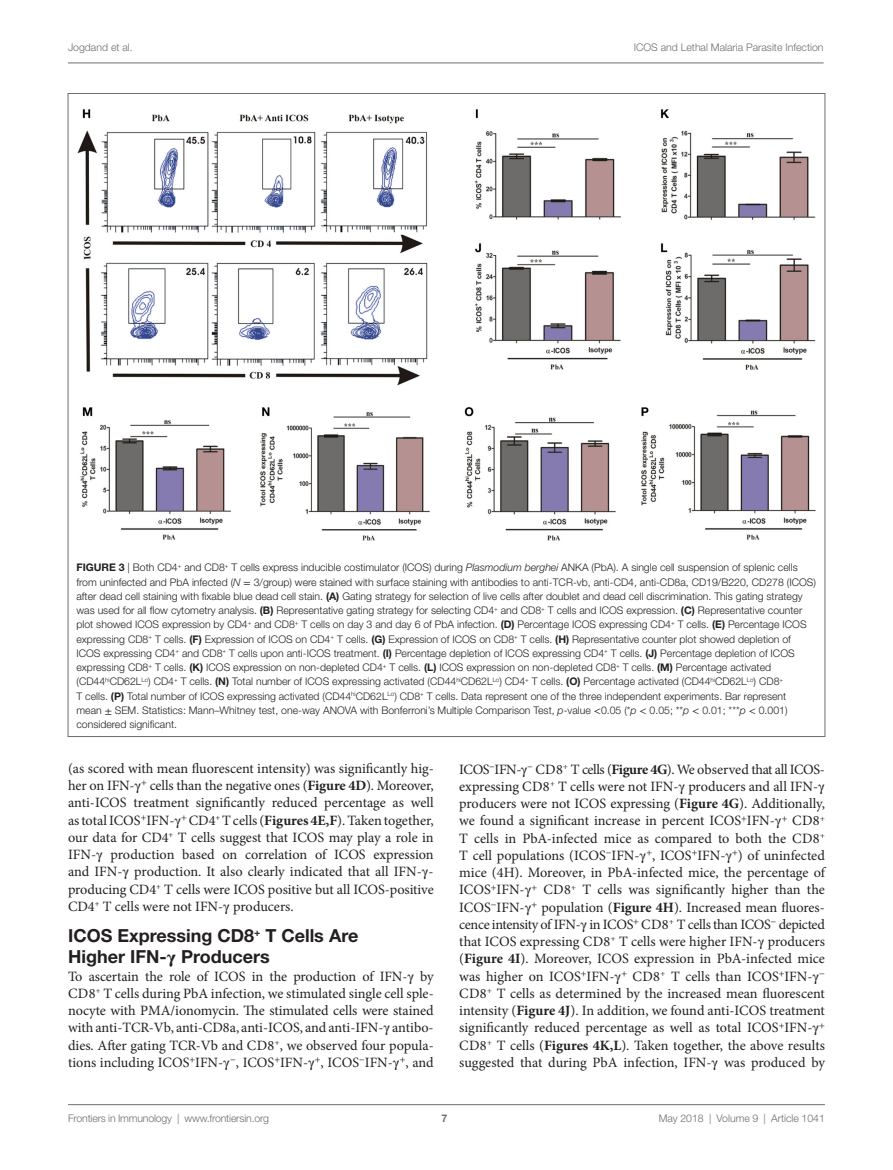
<style>
.page{position:relative;width:893px;height:1170px;background:#fff}
.page>*{position:absolute;margin:0;border:0;box-sizing:border-box;transform-origin:0 0}
.t1{font:700 18px/21px "Helvetica Neue LT Std";color:#231f20}
.t2{font:14.25px/17.2px "Minion Pro";color:#231f20;text-align:justify}
.t3{font:300 10.5px/14.2px "Helvetica Neue LT Std";color:#231f20}
.t4{font:300 10.5px "Helvetica Neue LT Std";color:#6c6d70}
.t5{font:700 10.5px "Helvetica Neue LT Std";color:#6c6d70}
.s1{font-weight:700}
.s2{font-style:italic}
.s3{font-family:"STIX General";font-weight:400}
.s4{font-family:"STIX General"}
</style>
<div class="page">
<img style="left:77px;top:109px;width:739px;height:432px">
<hr style="left:68px;top:1104px;width:757px;height:1px;background:#6c6d70">
<hr style="left:68px;top:63px;width:755px;height:1px;background:#6c6d70">
<p class="t4" style="left:68px;top:41px;width:66px">Jogdand et al.</p>
<p class="t4" style="left:634px;top:41px;width:191px">ICOS and Lethal Malaria Parasite Infection</p>
<p class="t3" style="left:76px;top:560px;width:741px"><span class="s1">Figure 3</span> | Both CD4<sup>+</sup> and CD8<sup>+</sup> T cells express inducible costimulator (ICOS) during <span class="s2">Plasmodium berghei</span> ANKA (PbA). A single cell suspension of splenic cells from uninfected and PbA infected (<span class="s2">N</span> <span class="s3">=</span> 3/group) were stained with surface staining with antibodies to anti-TCR-vb, anti-CD4, anti-CD8a, CD19/B220, CD278 (ICOS) after dead cell staining with fixable blue dead cell stain. <span class="s1">(A)</span> Gating strategy for selection of live cells after doublet and dead cell discrimination. This gating strategy was used for all flow cytometry analysis. <span class="s1">(B)</span> Representative gating strategy for selecting CD4<sup>+</sup> and CD8<sup>+</sup> T cells and ICOS expression. <span class="s1">(C)</span> Representative counter plot showed ICOS expression by CD4<sup>+</sup> and CD8<sup>+</sup> T cells on day 3 and day 6 of PbA infection. <span class="s1">(D)</span> Percentage ICOS expressing CD4<sup>+</sup> T cells. <span class="s1">(E)</span> Percentage ICOS expressing CD8<sup>+</sup> T cells. <span class="s1">(F)</span> Expression of ICOS on CD4<sup>+</sup> T cells. <span class="s1">(G)</span> Expression of ICOS on CD8<sup>+</sup> T cells. <span class="s1">(H)</span> Representative counter plot showed depletion of ICOS expressing CD4<sup>+</sup> and CD8<sup>+</sup> T cells upon anti-ICOS treatment. <span class="s1">(I)</span> Percentage depletion of ICOS expressing CD4<sup>+</sup> T cells. <span class="s1">(J)</span> Percentage depletion of ICOS expressing CD8<sup>+</sup> T cells. <span class="s1">(K)</span> ICOS expression on non-depleted CD4<sup>+</sup> T cells. <span class="s1">(L)</span> ICOS expression on non-depleted CD8<sup>+</sup> T cells. <span class="s1">(M)</span> Percentage activated (CD44<sup>hi</sup>CD62L<sup>Lo</sup>) CD4<sup>+</sup> T cells. <span class="s1">(N)</span> Total number of ICOS expressing activated (CD44<sup>hi</sup>CD62L<sup>Lo</sup>) CD4<sup>+</sup> T cells. <span class="s1">(O)</span> Percentage activated (CD44<sup>hi</sup>CD62L<sup>Lo</sup>) CD8<sup>+<br></sup>T cells. <span class="s1">(P)</span> Total number of ICOS expressing activated (CD44<sup>hi</sup>CD62L<sup>Lo</sup>) CD8<sup>+</sup> T cells. Data represent one of the three independent experiments. Bar represent<br>mean <span class="s3">±</span> SEM. Statistics: Mann–Whitney test, one-way ANOVA with Bonferroni’s Multiple Comparison Test, <span class="s2">p</span>-value <span class="s3">&lt;</span>0.05 (*<span class="s2">p</span> <span class="s3">&lt;</span> 0.05; **<span class="s2">p</span> <span class="s3">&lt;</span> 0.01; ***<span class="s2">p</span> <span class="s3">&lt;</span> 0.001) considered significant.</p>
<p class="t2" style="left:68px;top:759px;width:367px">(as scored with mean fluorescent intensity) was significantly hig&shy;her on IFN-<span class="s4">γ</span><sup>+</sup> cells than the negative ones (<span class="s1">Figure 4D</span>). Moreover, anti-ICOS treatment significantly reduced percentage as well as total ICOS<sup>+</sup>IFN-<span class="s4">γ</span><sup>+</sup> CD4<sup>+</sup> T cells (<span class="s1">Figures 4E,F</span>). Taken together, our data for CD4<sup>+</sup> T cells suggest that ICOS may play a role in IFN-<span class="s4">γ</span> production based on correlation of ICOS expression and IFN-<span class="s4">γ</span> production. It also clearly indicated that all IFN-<span class="s4">γ&shy;</span>producing CD4<sup>+</sup> T cells were ICOS positive but all ICOS-positive CD4<sup>+</sup> T cells were not IFN-<span class="s4">γ</span> producers.</p>
<p class="t1" style="left:68px;top:925px;width:292px">ICOS Expressing CD8<sup>+</sup> T Cells Are<br>Higher IFN-<span class="s4">γ</span> Producers</p>
<p class="t2" style="left:68px;top:967px;width:367px">To ascertain the role of ICOS in the production of IFN-<span class="s4">γ</span> by CD8<sup>+</sup> T cells during PbA infection, we stimulated single cell sple&shy;nocyte with PMA/ionomycin. The stimulated cells were stained with anti-TCR-Vb, anti-CD8a, anti-ICOS, and anti-IFN-<span class="s4">γ</span> antibo&shy;dies. After gating TCR-Vb and CD8<sup>+</sup>, we observed four popula&shy;tions including ICOS<sup>+</sup>IFN-<span class="s4">γ</span><sup>−</sup>, ICOS<sup>+</sup>IFN-<span class="s4">γ</span><sup>+</sup>, ICOS<sup>−</sup>IFN-<span class="s4">γ</span><sup>+</sup>, and</p>
<p class="t2" style="left:459px;top:760px;width:367px">ICOS<sup>−</sup>IFN-<span class="s4">γ</span><sup>−</sup> CD8<sup>+</sup> T cells (<span class="s1">Figure 4G</span>). We observed that all ICOS&shy;expressing CD8<sup>+</sup> T cells were not IFN-<span class="s4">γ</span> producers and all IFN-<span class="s4">γ </span>producers were not ICOS expressing (<span class="s1">Figure 4G</span>). Additionally, we found a significant increase in percent ICOS<sup>+</sup>IFN-<span class="s4">γ</span><sup>+</sup> CD8<sup>+ </sup>T cells in PbA-infected mice as compared to both the CD8<sup>+ </sup>T cell populations (ICOS<sup>−</sup>IFN-<span class="s4">γ</span><sup>+</sup>, ICOS<sup>+</sup>IFN-<span class="s4">γ</span><sup>+</sup>) of uninfected mice (4H). Moreover, in PbA-infected mice, the percentage of ICOS<sup>+</sup>IFN-<span class="s4">γ</span><sup>+</sup> CD8<sup>+</sup> T cells was significantly higher than the ICOS<sup>−</sup>IFN-<span class="s4">γ</span><sup>+</sup> population (<span class="s1">Figure 4H</span>). Increased mean fluores&shy;cence intensity of IFN-<span class="s4">γ</span> in ICOS<sup>+</sup> CD8<sup>+</sup> T cells than ICOS<sup>−</sup> depicted that ICOS expressing CD8<sup>+</sup> T cells were higher IFN-<span class="s4">γ</span> producers (<span class="s1">Figure 4I</span>). Moreover, ICOS expression in PbA-infected mice was higher on ICOS<sup>+</sup>IFN-<span class="s4">γ</span><sup>+</sup> CD8<sup>+</sup> T cells than ICOS<sup>+</sup>IFN-<span class="s4">γ</span><sup>− </sup>CD8<sup>+</sup> T cells as determined by the increased mean fluorescent intensity (<span class="s1">Figure 4J</span>). In addition, we found anti-ICOS treatment significantly reduced percentage as well as total ICOS<sup>+</sup>IFN-<span class="s4">γ</span><sup>+ </sup>CD8<sup>+</sup> T cells (<span class="s1">Figures 4K,L</span>). Taken together, the above results suggested that during PbA infection, IFN-<span class="s4">γ</span> was produced by</p>
<p class="t4" style="left:68px;top:1111px;width:203px">Frontiers in Immunology | www.frontiersin.org</p>
<p class="t4" style="left:659px;top:1111px;width:168px">May 2018 | Volume 9 | Article 1041</p>
<p class="t5" style="left:441px;top:1111px;width:7px">7</p>
</div>
